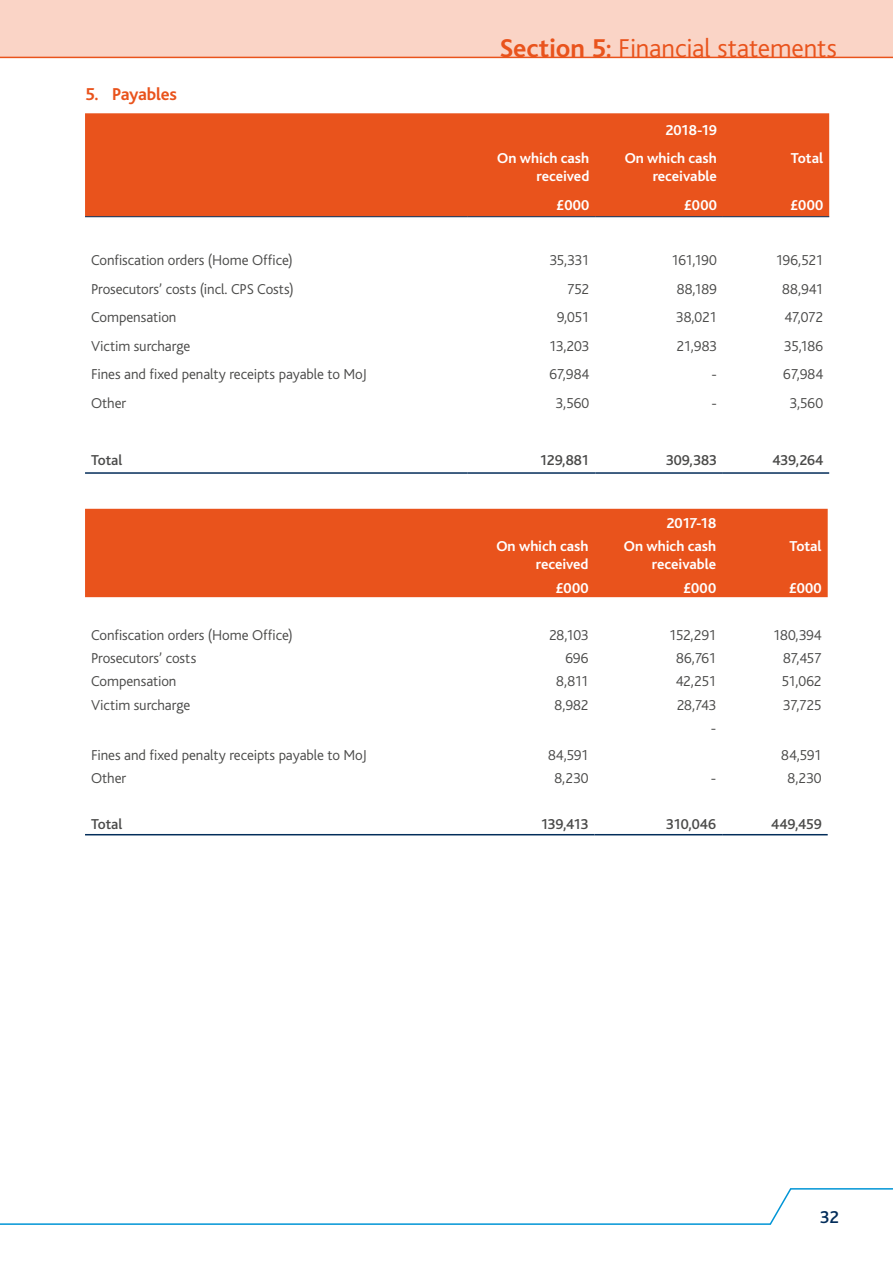
<style>
.page{position:relative;width:893px;height:1263px;background:#fff}
.page>*{position:absolute;margin:0;border:0;box-sizing:border-box;transform-origin:0 0}
.t1{font:300 27px "Bliss";letter-spacing:-.005em;color:#e9531c}
.t2{font:700 18px "Bliss";letter-spacing:-.015em;color:#e9531c}
.t3{font:500 18px "Bliss";color:#032d5a}
.Body{font:300 15px "Bliss";letter-spacing:-.01em;color:#4a4a49}
.Body-2{font:700 15px/18px "Bliss";color:#fff;text-align:right}
.Body_Medium{font:500 15px "Bliss";letter-spacing:-.01em;color:#4a4a49}
.s1{font-weight:700}
.s2{font-weight:500}
</style>
<div class="page">
<svg style="left:0;top:1188px;width:893px;height:37px"></svg>
<div style="left:85px;top:113px;width:744px;height:103px;background:#e9531c"></div>
<hr style="left:85px;top:216px;width:383px;height:1px;background:#032d5a">
<hr style="left:468px;top:216px;width:127px;height:1px;background:#032d5a">
<hr style="left:595px;top:216px;width:128px;height:1px;background:#032d5a">
<hr style="left:723px;top:216px;width:106px;height:1px;background:#032d5a">
<hr style="left:85px;top:472px;width:383px;height:2px;background:#032d5a">
<hr style="left:468px;top:472px;width:127px;height:2px;background:#032d5a">
<hr style="left:595px;top:472px;width:128px;height:2px;background:#032d5a">
<hr style="left:723px;top:472px;width:106px;height:2px;background:#032d5a">
<div style="left:85px;top:509px;width:743px;height:88px;background:#e9531c"></div>
<hr style="left:85px;top:834px;width:382px;height:1px;background:#032d5a">
<hr style="left:467px;top:834px;width:128px;height:1px;background:#032d5a">
<hr style="left:595px;top:834px;width:127px;height:1px;background:#032d5a">
<hr style="left:722px;top:834px;width:106px;height:1px;background:#032d5a">
<div style="left:0;top:0;width:893px;height:58px;background:#fad4c6"></div>
<h2 class="t2" style="left:85px;top:85px;width:94px">5. Payables</h2>
<h1 class="t1" style="left:500px;top:34px;width:339px"><span class="s1">Section 5</span><span class="s2">:</span> Financial statements</h1>
<p class="Body-2" style="left:665px;top:121px;width:53px">2018-19</p>
<p class="Body-2" style="left:497px;top:150px;width:94px">On which cash received</p>
<p class="Body-2" style="left:625px;top:150px;width:94px">On which cash receivable</p>
<p class="Body-2" style="left:791px;top:150px;width:34px">Total</p>
<p class="Body-2" style="left:556px;top:196px;width:35px">£000</p>
<p class="Body-2" style="left:684px;top:196px;width:35px">£000</p>
<p class="Body-2" style="left:790px;top:196px;width:35px">£000</p>
<p class="Body" style="left:91px;top:252px;width:203px">Confiscation orders (Home Office)</p>
<p class="Body" style="left:549px;top:252px;width:41px">35,331</p>
<p class="Body" style="left:671px;top:252px;width:47px">161,190</p>
<p class="Body" style="left:775px;top:252px;width:49px">196,521</p>
<p class="Body" style="left:91px;top:281px;width:204px">Prosecutors’ costs (incl. CPS Costs)</p>
<p class="Body" style="left:567px;top:281px;width:24px">752</p>
<p class="Body" style="left:677px;top:281px;width:42px">88,189</p>
<p class="Body" style="left:782px;top:281px;width:42px">88,941</p>
<p class="Body" style="left:91px;top:309px;width:87px">Compensation</p>
<p class="Body" style="left:557px;top:309px;width:34px">9,051</p>
<p class="Body" style="left:676px;top:309px;width:42px">38,021</p>
<p class="Body" style="left:784px;top:309px;width:40px">47,072</p>
<p class="Body" style="left:91px;top:338px;width:101px">Victim surcharge</p>
<p class="Body" style="left:549px;top:338px;width:42px">13,203</p>
<p class="Body" style="left:676px;top:338px;width:42px">21,983</p>
<p class="Body" style="left:784px;top:338px;width:41px">35,186</p>
<p class="Body" style="left:91px;top:366px;width:277px">Fines and fixed penalty receipts payable to MoJ</p>
<p class="Body" style="left:549px;top:366px;width:41px">67,984</p>
<p class="Body" style="left:711px;top:366px;width:7px">-</p>
<p class="Body" style="left:783px;top:366px;width:41px">67,984</p>
<p class="Body" style="left:91px;top:395px;width:37px">Other</p>
<p class="Body" style="left:556px;top:395px;width:35px">3,560</p>
<p class="Body" style="left:711px;top:395px;width:7px">-</p>
<p class="Body" style="left:789px;top:395px;width:35px">3,560</p>
<p class="Body_Medium" style="left:91px;top:452px;width:33px">Total</p>
<p class="Body_Medium" style="left:540px;top:452px;width:51px">129,881</p>
<p class="Body_Medium" style="left:666px;top:452px;width:53px">309,383</p>
<p class="Body_Medium" style="left:772px;top:452px;width:52px">439,264</p>
<p class="Body-2" style="left:666px;top:514px;width:51px">2017-18</p>
<p class="Body-2" style="left:496px;top:538px;width:94px">On which cash received</p>
<p class="Body-2" style="left:624px;top:538px;width:94px">On which cash receivable</p>
<p class="Body-2" style="left:789px;top:538px;width:34px">Total</p>
<p class="Body-2" style="left:556px;top:579px;width:35px">£000</p>
<p class="Body-2" style="left:683px;top:579px;width:35px">£000</p>
<p class="Body-2" style="left:789px;top:579px;width:35px">£000</p>
<p class="Body" style="left:91px;top:627px;width:203px">Confiscation orders (Home Office)</p>
<p class="Body" style="left:549px;top:627px;width:41px">28,103</p>
<p class="Body" style="left:669px;top:627px;width:49px">152,291</p>
<p class="Body" style="left:773px;top:627px;width:50px">180,394</p>
<p class="Body" style="left:91px;top:650px;width:107px">Prosecutors’ costs</p>
<p class="Body" style="left:565px;top:650px;width:25px">696</p>
<p class="Body" style="left:676px;top:650px;width:41px">86,761</p>
<p class="Body" style="left:783px;top:650px;width:40px">87,457</p>
<p class="Body" style="left:91px;top:674px;width:87px">Compensation</p>
<p class="Body" style="left:556px;top:674px;width:34px">8,811</p>
<p class="Body" style="left:676px;top:674px;width:42px">42,251</p>
<p class="Body" style="left:781px;top:674px;width:42px">51,062</p>
<p class="Body" style="left:91px;top:697px;width:101px">Victim surcharge</p>
<p class="Body" style="left:555px;top:697px;width:35px">8,982</p>
<p class="Body" style="left:677px;top:697px;width:41px">28,743</p>
<p class="Body" style="left:783px;top:697px;width:40px">37,725</p>
<p class="Body" style="left:91px;top:747px;width:277px">Fines and fixed penalty receipts payable to MoJ</p>
<p class="Body" style="left:548px;top:747px;width:42px">84,591</p>
<p class="Body" style="left:711px;top:720px;width:7px">-</p>
<p class="Body" style="left:781px;top:747px;width:42px">84,591</p>
<p class="Body" style="left:91px;top:770px;width:37px">Other</p>
<p class="Body" style="left:554px;top:770px;width:36px">8,230</p>
<p class="Body" style="left:711px;top:770px;width:7px">-</p>
<p class="Body" style="left:787px;top:770px;width:36px">8,230</p>
<p class="Body_Medium" style="left:91px;top:816px;width:33px">Total</p>
<p class="Body_Medium" style="left:540px;top:816px;width:50px">139,413</p>
<p class="Body_Medium" style="left:666px;top:816px;width:52px">310,046</p>
<p class="Body_Medium" style="left:771px;top:816px;width:52px">449,459</p>
<p class="t3" style="left:820px;top:1207px;width:21px">32</p>
</div>
